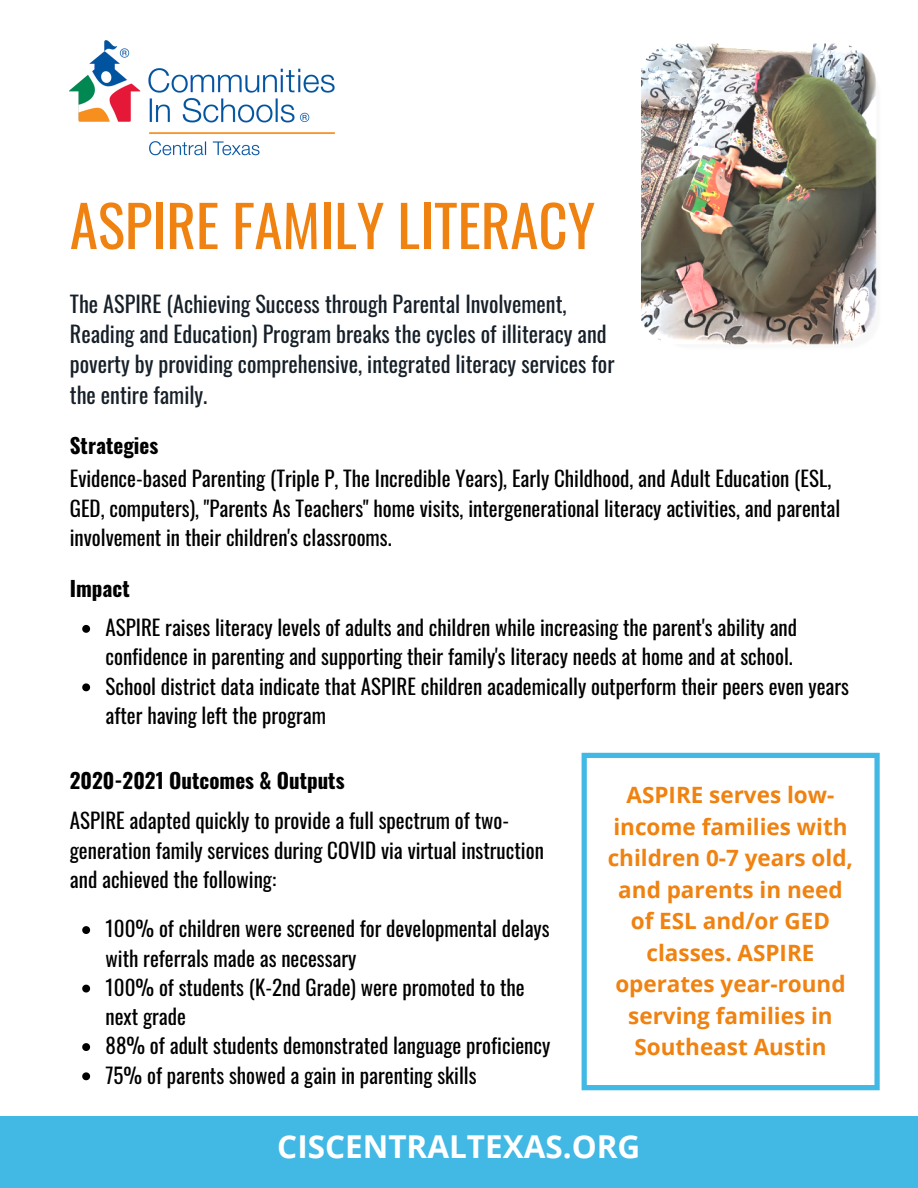
<style>
.page{position:relative;width:918px;height:1188px;background:#fff}
.page>*{position:absolute;margin:0;border:0;box-sizing:border-box;transform-origin:0 0}
.t1{font:57px "Oswald";color:#ef8210}
.t2{font:700 31.5px "Open Sans";color:#fff}
.t3{font:700 22.5px/31.5px "Open Sans";color:#ef8210;text-align:center}
.t4{font:22.2px/30.3px "Oswald";color:#172029}
.t5{font:21px/29.2px "Oswald";color:#000}
.t6{font:700 21px "Oswald";color:#000}
</style>
<div class="page">
<div style="left:0;top:1116px;width:918px;height:72px;background:#42b8e4"></div>
<svg style="left:582px;top:753px;width:298px;height:337px"></svg>
<img style="left:642px;top:43px;width:235px;height:302px">
<img style="left:70px;top:41px;width:264px;height:115px">
<svg style="left:82px;top:926px;width:8px;height:8px"></svg>
<svg style="left:82px;top:985px;width:8px;height:8px"></svg>
<svg style="left:82px;top:1043px;width:8px;height:8px"></svg>
<svg style="left:82px;top:1072px;width:8px;height:8px"></svg>
<svg style="left:82px;top:625px;width:8px;height:8px"></svg>
<svg style="left:82px;top:683px;width:8px;height:8px"></svg>
<p class="t1" style="left:70px;top:181px;width:527px">ASPIRE FAMILY LITERACY</p>
<p class="t4" style="left:70px;top:288px;width:546px">The ASPIRE (Achieving Success through Parental Involvement, Reading and Education) Program breaks the cycles of illiteracy and poverty by providing comprehensive, integrated literacy services for the entire family.</p>
<p class="t6" style="left:70px;top:429px;width:90px">Strategies</p>
<p class="t5" style="left:70px;top:463px;width:772px">Evidence-based Parenting (Triple P, The Incredible Years), Early Childhood, and Adult Education (ESL,<br>GED, computers), "Parents As Teachers" home visits, intergenerational literacy activities, and parental involvement in their children's classrooms.</p>
<p class="t6" style="left:70px;top:572px;width:61px">Impact</p>
<p class="t5" style="left:106px;top:612px;width:693px">ASPIRE raises literacy levels of adults and children while increasing the parent's ability and confidence in parenting and supporting their family's literacy needs at home and at school.</p>
<p class="t5" style="left:106px;top:671px;width:745px">School district data indicate that ASPIRE children academically outperform their peers even years after having left the program</p>
<p class="t6" style="left:70px;top:764px;width:276px">2020-2021 Outcomes &amp; Outputs</p>
<p class="t5" style="left:70px;top:805px;width:476px">ASPIRE adapted quickly to provide a full spectrum of two&shy;generation family services during COVID via virtual instruction and achieved the following:</p>
<p class="t5" style="left:106px;top:913px;width:446px">100% of children were screened for developmental delays with referrals made as necessary</p>
<p class="t5" style="left:106px;top:972px;width:421px">100% of students (K-2nd Grade) were promoted to the next grade</p>
<p class="t5" style="left:106px;top:1030px;width:446px">88% of adult students demonstrated language proficiency</p>
<p class="t5" style="left:106px;top:1060px;width:373px">75% of parents showed a gain in parenting skills</p>
<p class="t3" style="left:608px;top:779px;width:247px">ASPIRE serves low&shy;income families with children 0-7 years old, and parents in need of ESL and/or GED classes. ASPIRE operates year-round serving families in<br>Southeast Austin</p>
<p class="t2" style="left:277px;top:1125px;width:365px">CISCENTRALTEXAS.ORG</p>
</div>
